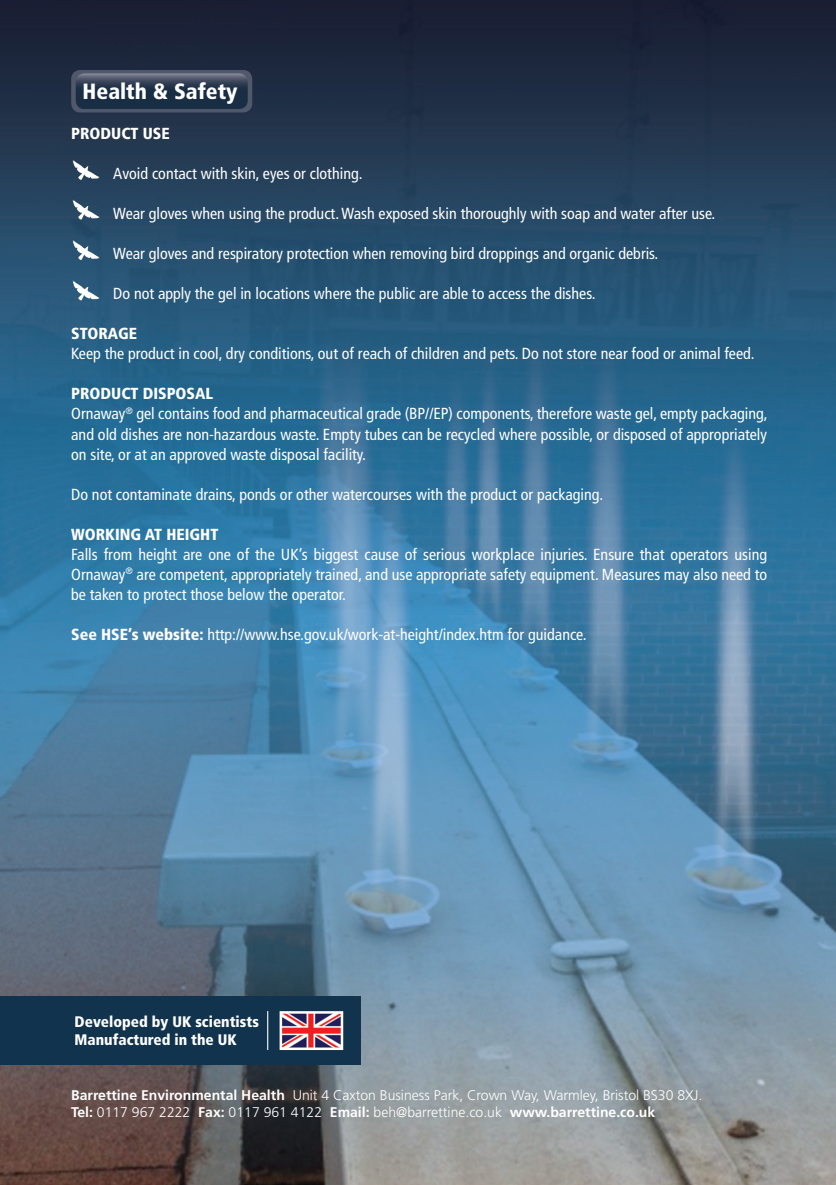
<style>
.page{position:relative;width:836px;height:1185px;background:#fff}
.page>*{position:absolute;margin:0;border:0;box-sizing:border-box;transform-origin:0 0}
.t1{font:900 condensed 22px "Frutiger";color:#fff}
.t2{font:condensed 16px/20px "Frutiger";color:#fff;text-align:justify}
.t3{font:900 condensed 16px "Frutiger";color:#fff}
.t4{font:900 condensed 15.2px "Frutiger";color:#fff}
.t5{font:300 14px "Frutiger";color:#fff}
.s1{font-weight:900}
.s2{font-weight:700}
</style>
<div class="page">
<img style="left:0;top:0;width:835px;height:1184px">
<div style="left:71px;top:70px;width:181px;height:42px;background:#51586c;border-radius:9px"></div>
<svg style="left:76px;top:73px;width:171px;height:36px"></svg>
<svg style="left:73px;top:160px;width:27px;height:20px"></svg>
<svg style="left:73px;top:199px;width:27px;height:20px"></svg>
<svg style="left:73px;top:240px;width:27px;height:20px"></svg>
<svg style="left:73px;top:280px;width:27px;height:20px"></svg>
<div style="left:0;top:996px;width:360px;height:68px;background:#12334e"></div>
<img style="left:283px;top:1014px;width:56px;height:31px">
<div style="left:279px;top:1010px;width:64px;height:39px;border:3px solid #fff"></div>
<hr style="left:267px;top:1010px;width:1px;height:39px;background:#fff">
<p class="t1" style="left:83px;top:78px;width:156px">Health &amp; Safety</p>
<p class="t3" style="left:71px;top:124px;width:100px">PRODUCT USE</p>
<p class="t2" style="left:113px;top:164px;width:251px">Avoid contact with skin, eyes or clothing.</p>
<p class="t2" style="left:113px;top:204px;width:603px">Wear gloves when using the product. Wash exposed skin thoroughly with soap and water after use.</p>
<p class="t2" style="left:113px;top:244px;width:546px">Wear gloves and respiratory protection when removing bird droppings and organic debris.</p>
<p class="t2" style="left:113px;top:284px;width:483px">Do not apply the gel in locations where the public are able to access the dishes.</p>
<p class="t3" style="left:71px;top:324px;width:67px">STORAGE</p>
<p class="t2" style="left:71px;top:344px;width:684px">Keep the product in cool, dry conditions, out of reach of children and pets. Do not store near food or animal feed.</p>
<p class="t3" style="left:71px;top:384px;width:143px">PRODUCT DISPOSAL</p>
<p class="t2" style="left:71px;top:404px;width:697px">Ornaway<sup>®</sup> gel contains food and pharmaceutical grade (BP//EP) components, therefore waste gel, empty packaging, and old dishes are non-hazardous waste. Empty tubes can be recycled where possible, or disposed of appropriately on site, or at an approved waste disposal facility.</p>
<p class="t2" style="left:71px;top:484px;width:533px">Do not contaminate drains, ponds or other watercourses with the product or packaging.</p>
<p class="t3" style="left:71px;top:524px;width:149px">WORKING AT HEIGHT</p>
<p class="t2" style="left:71px;top:544px;width:697px">Falls from height are one of the UK’s biggest cause of serious workplace injuries. Ensure that operators using Ornaway<sup>®</sup> are competent, appropriately trained, and use appropriate safety equipment. Measures may also need to be taken to protect those below the operator.</p>
<p class="t2" style="left:71px;top:624px;width:516px"><span class="s1">See HSE’s website:</span> http://www.hse.gov.uk/work-at-height/index.htm for guidance.</p>
<p class="t4" style="left:75px;top:1012px;width:186px">Developed by UK scientists</p>
<p class="t4" style="left:75px;top:1030px;width:164px">Manufactured in the UK</p>
<p class="t5" style="left:71px;top:1086px;width:632px"><span class="s2">Barrettine Environmental Health</span> Unit 4 Caxton Business Park, Crown Way, Warmley, Bristol BS30 8XJ.</p>
<p class="t5" style="left:71px;top:1103px;width:585px"><span class="s2">Tel:</span> 0117 967 2222 <span class="s2">Fax:</span> 0117 961 4122 <span class="s2">Email:</span> beh@barrettine.co.uk <span class="s2">www.barrettine.co.uk</span></p>
</div>
